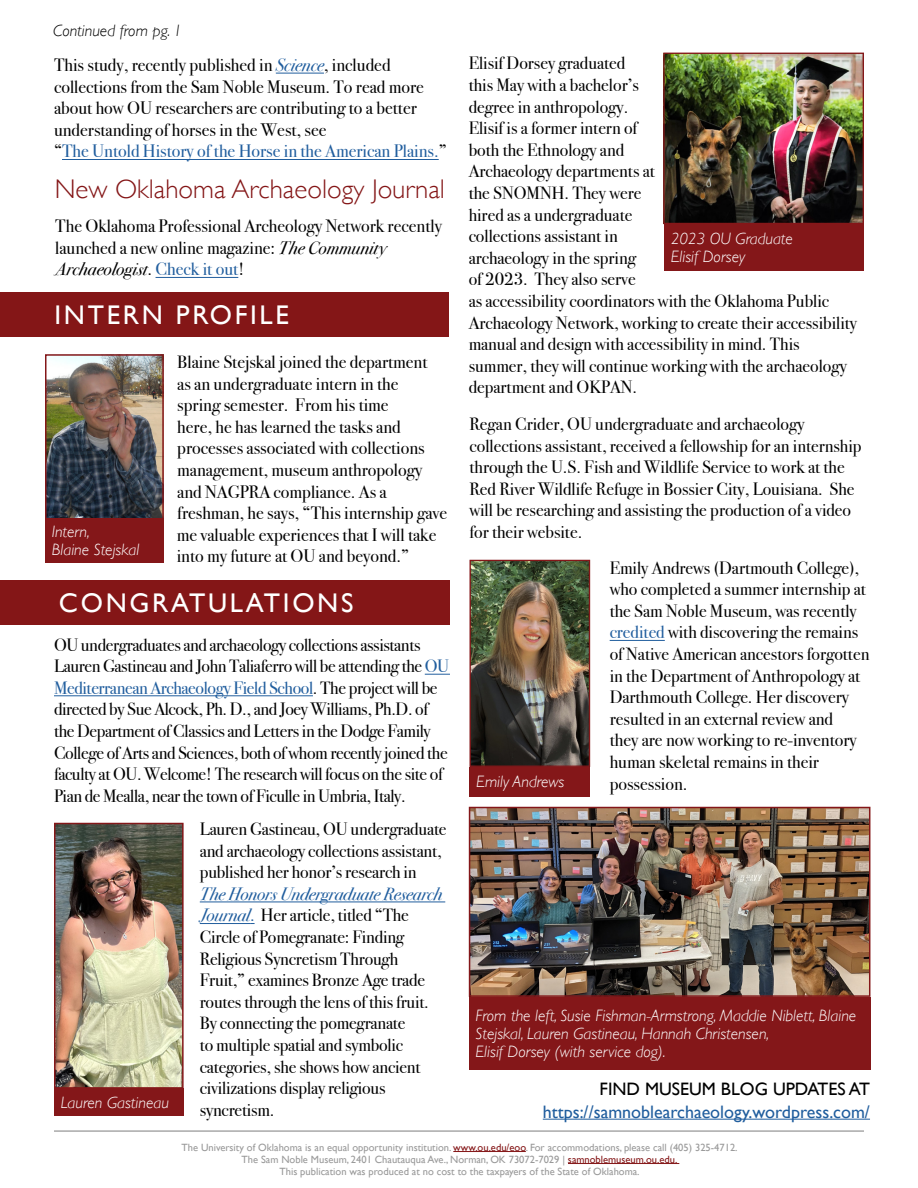
<style>
.page{position:relative;width:918px;height:1188px;background:#fff}
.page>*{position:absolute;margin:0;border:0;box-sizing:border-box;transform-origin:0 0}
.t1{font:300 27px "Gill Sans";color:#841617}
.t2{font:27px "Gill Sans";letter-spacing:.1em;color:#fff}
.t3{font:18px/21.6px "Bodoni Svty Two ITCTT";color:#000}
.t4{font:18px "Gill Sans";color:#215e9e}
.t5{font:18px "Gill Sans";color:#000}
.t6{font:17.85px/21.6px "Bodoni Svty Two ITCTT";color:#000}
.t7{font:17.85px/21.6px "Bodoni Svty Two ITCTT";letter-spacing:-.02em;color:#000}
.t8{font:italic 300 16.5px/18px "Gill Sans";color:#fff}
.t9{font:italic 300 16.5px "Gill Sans";color:#000}
.t10{font:10.5px/12px "Gill Sans";color:#999;text-align:center}
.s1{font-style:italic;color:#215e9e}
.s2{color:#215e9e}
.s3{font-style:italic}
.s4{font-size:18px}
.s5{color:#841617}
</style>
<div class="page">
<hr style="left:543px;top:1119px;width:327px;height:1px;background:#215e9e">
<hr style="left:453px;top:1151px;width:73px;height:1px;background:#841617">
<hr style="left:568px;top:1163px;width:111px;height:1px;background:#841617">
<hr style="left:54px;top:1131px;width:810px;height:1px;background:#7d7d7d">
<div style="left:0;top:581px;width:449px;height:44px;background:#841617"></div>
<img style="left:472px;top:810px;width:395px;height:184px">
<div style="left:469px;top:807px;width:401px;height:190px;border:2px solid #841719"></div>
<img style="left:48px;top:357px;width:113px;height:161px">
<div style="left:45px;top:354px;width:119px;height:168px;border:2px solid #841719"></div>
<div style="left:45px;top:518px;width:119px;height:45px;background:#841719"></div>
<img style="left:57px;top:826px;width:124px;height:260px">
<div style="left:54px;top:823px;width:130px;height:266px;border:2px solid #841719"></div>
<div style="left:54px;top:1089px;width:130px;height:27px;background:#841719"></div>
<div style="left:469px;top:997px;width:401px;height:72px;background:#841719"></div>
<hr style="left:276px;top:73px;width:48px;height:1px;background:#215e9e">
<hr style="left:62px;top:159px;width:377px;height:1px;background:#215e9e">
<div style="left:0;top:293px;width:449px;height:44px;background:#841617"></div>
<img style="left:472px;top:562px;width:116px;height:203px">
<div style="left:470px;top:560px;width:120px;height:207px;border:1px solid #841719"></div>
<div style="left:470px;top:767px;width:120px;height:29px;background:#841719"></div>
<img style="left:665px;top:55px;width:197px;height:167px">
<div style="left:663px;top:53px;width:201px;height:171px;border:1px solid #841719"></div>
<hr style="left:156px;top:277px;width:82px;height:1px;background:#215e9e">
<hr style="left:610px;top:640px;width:55px;height:1px;background:#215e9e">
<hr style="left:200px;top:902px;width:245px;height:1px;background:#215e9e">
<hr style="left:200px;top:923px;width:50px;height:1px;background:#215e9e">
<svg style="left:425px;top:674px;width:25px;height:1px"></svg>
<hr style="left:54px;top:695px;width:259px;height:1px;background:#215e9e">
<div style="left:664px;top:224px;width:200px;height:47px;background:#841719"></div>
<p class="t9" style="left:53px;top:21px;width:130px">Continued from pg. 1</p>
<p class="t3" style="left:54px;top:52px;width:394px">This study, recently published in <span class="s1">Science</span>, included collections from the Sam Noble Museum. To read more about how OU researchers are contributing to a better understanding of horses in the West, see<br>“<span class="s2">The Untold History of the Horse in the American Plains.</span>”</p>
<h1 class="t1" style="left:55px;top:168px;width:392px">New Oklahoma Archaeology Journal</h1>
<p class="t3" style="left:55px;top:213px;width:388px">The Oklahoma Professional Archeology Network recently launched a new online magazine: <span class="s3">The Community<br>Archaeologist</span>. <span class="s2">Check it out</span>!</p>
<h1 class="t2" style="left:54px;top:299px;width:236px">INTERN PROFILE</h1>
<p class="t8" style="left:52px;top:523px;width:89px">Intern,<br>Blaine Stejskal</p>
<p class="t3" style="left:177px;top:349px;width:272px">Blaine Stejskal joined the department<br>as an undergraduate intern in the<br>spring semester. From his time<br>here, he has learned the tasks and processes associated with collections management, museum anthropology and NAGPRA compliance. As a freshman, he says, “This internship gave me valuable experiences that I will take into my future at OU and beyond.”</p>
<h1 class="t2" style="left:59px;top:587px;width:296px">CONGRATULATIONS</h1>
<p class="t7" style="left:54px;top:632px;width:397px">OU undergraduates and archaeology collections assistants Lauren Gastineau and John Taliaferro will be attending the <span class="s2">OU Mediterranean Archaeology Field School</span>. The project will be directed by Sue Alcock, Ph. D., and Joey Williams, Ph.D. of the Department of Classics and Letters in the Dodge Family College of Arts and Sciences, both of whom recently joined the faculty at OU. Welcome! The research will focus on the site of Pian de Mealla, near the town of Ficulle in Umbria, Italy.</p>
<p class="t6" style="left:469px;top:51px;width:390px">Elisif Dorsey graduated<br>this May with a bachelor’s<br>degree in anthropology.<br>Elisif is a former intern of<br>both the Ethnology and<br>Archaeology departments at<br>the SNOMNH. They were<br>hired as a undergraduate<br>collections assistant in<br>archaeology in the spring<br>of 2023. They also serve<br>as accessibility coordinators with the Oklahoma Public<br>Archaeology Network, working to create their accessibility manual and design with accessibility in mind. This summer, they will continue working with the archaeology department and OKPAN.</p>
<p class="t8" style="left:671px;top:230px;width:124px">2023 OU Graduate<br>Elisif Dorsey</p>
<p class="t6" style="left:470px;top:411px;width:394px">Regan Crider, OU undergraduate and archaeology collections assistant, received a fellowship for an internship through the U.S. Fish and Wildlife Service to work at the Red River Wildlife Refuge in Bossier City, Louisiana. She will be researching and assisting the production of a video for their website.</p>
<p class="t8" style="left:476px;top:773px;width:90px">Emily Andrews</p>
<p class="t6" style="left:610px;top:555px;width:261px">Emily Andrews (Dartmouth College), who completed a summer internship at the Sam Noble Museum, was recently <span class="s2">credited</span> with discovering the remains of Native American ancestors forgotten in the Department of Anthropology at Darthmouth College. Her <span class="s4">discovery</span></p>
<p class="t3" style="left:610px;top:706px;width:249px">resulted in an external review and they are now working to re-inventory human skeletal remains in their possession.</p>
<p class="t8" style="left:61px;top:1094px;width:110px">Lauren Gastineau</p>
<p class="t6" style="left:200px;top:816px;width:248px">Lauren Gastineau, OU undergraduate and archaeology collections assistant, published her honor’s research in</p>
<p class="t6" style="left:200px;top:881px;width:244px"><span class="s1">The Honors Undergraduate Research<br>Journal</span><span class="s2">.</span> Her article, titled “The<br>Circle of Pomegranate: Finding<br>Religious Syncretism Through<br>Fruit,” examines Bronze Age trade routes through the lens of this fruit.<br>By connecting the pomegranate<br>to multiple spatial and symbolic categories, she shows how ancient civilizations display religious syncretism.</p>
<p class="t8" style="left:476px;top:1006px;width:382px">From the left, Susie Fishman-Armstrong, Maddie Niblett, Blaine<br>Stejskal, Lauren Gastineau, Hannah Christensen,<br>Elisif Dorsey (with service dog).</p>
<p class="t5" style="left:600px;top:1078px;width:272px">FIND MUSEUM BLOG UPDATES AT</p>
<p class="t4" style="left:543px;top:1101px;width:329px">https://samnoblearchaeology.wordpress.com/</p>
<p class="t10" style="left:181px;top:1141px;width:558px">The University of Oklahoma is an equal opportunity institution. <span class="s5">www.ou.edu/eoo</span>. For accommodations, please call (405) 325-4712.<br>The Sam Noble Museum, 2401 Chautauqua Ave., Norman, OK 73072-7029 | <span class="s5">samnoblemuseum.ou.edu.<br></span>This publication was produced at no cost to the taxpayers of the State of Oklahoma.</p>
</div>
